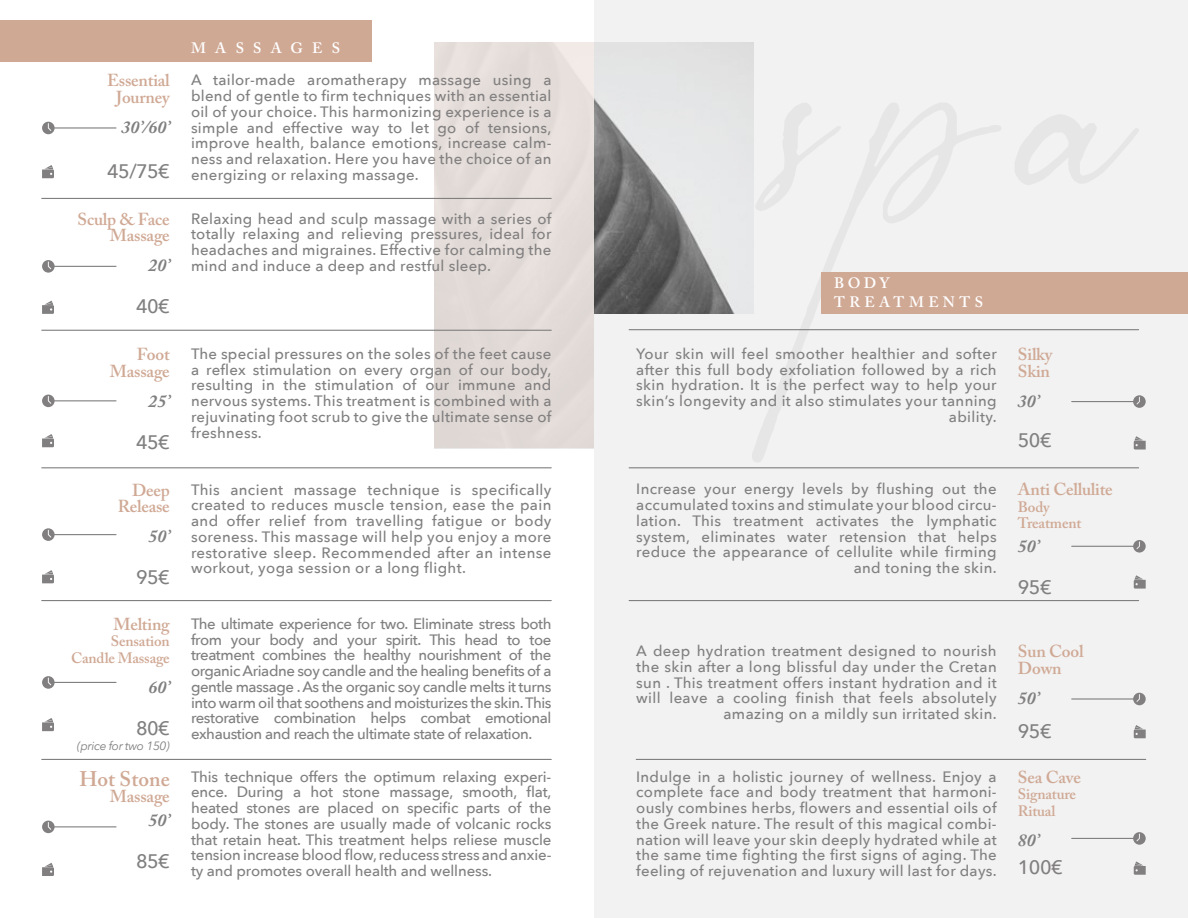
<style>
.page{position:relative;width:1188px;height:918px;background:#fff}
.page>*{position:absolute;margin:0;border:0;box-sizing:border-box;transform-origin:0 0}
.t1{font:600 21px "Adobe Caslon Pro";color:#d0a995}
.t2{font:500 19.5px "Avenir Next";letter-spacing:-.03em;color:#817f80}
.t3{font:italic 700 18px "Adobe Caslon Pro";color:#817f80}
.t4{font:600 17.25px/16.5px "Adobe Caslon Pro";letter-spacing:-.01em;color:#d0a995;text-align:right}
.t5{font:500 15px/15.8px "Avenir Next";letter-spacing:.025em;color:#817f80;text-align:justify}
.t6{font:600 15px/16.5px "Adobe Caslon Pro";letter-spacing:-.01em;color:#d0a995}
.t7{font:600 15px "Adobe Caslon Pro";letter-spacing:.295em;color:#fff}
.t8{font:600 15px "Adobe Caslon Pro";letter-spacing:.62em;color:#fff}
.t9{font:italic 12px "Avenir Next";letter-spacing:-.03em;color:#817f80}
</style>
<div class="page">
<div style="left:594px;top:0;width:594px;height:918px;background:#f2f2f2"></div>
<svg style="left:752px;top:102px;width:250px;height:360px"></svg>
<svg style="left:1015px;top:115px;width:124px;height:70px"></svg>
<div style="left:0;top:21px;width:371px;height:41px;background:#d0a995"></div>
<div style="left:435px;top:43px;width:159px;height:405px;background:#e2dbd7"></div>
<div style="left:822px;top:273px;width:366px;height:41px;background:#d0a995"></div>
<svg style="left:42px;top:122px;width:75px;height:12px"></svg>
<svg style="left:42px;top:260px;width:75px;height:13px"></svg>
<svg style="left:42px;top:395px;width:75px;height:12px"></svg>
<svg style="left:42px;top:676px;width:75px;height:13px"></svg>
<svg style="left:42px;top:821px;width:75px;height:12px"></svg>
<svg style="left:42px;top:301px;width:12px;height:13px"></svg>
<svg style="left:42px;top:434px;width:12px;height:13px"></svg>
<svg style="left:42px;top:165px;width:12px;height:13px"></svg>
<svg style="left:42px;top:718px;width:12px;height:13px"></svg>
<svg style="left:42px;top:528px;width:75px;height:13px"></svg>
<svg style="left:42px;top:570px;width:12px;height:13px"></svg>
<svg style="left:42px;top:863px;width:12px;height:13px"></svg>
<img style="left:594px;top:43px;width:159px;height:271px">
<svg style="left:1071px;top:540px;width:75px;height:13px"></svg>
<svg style="left:1134px;top:575px;width:12px;height:14px"></svg>
<svg style="left:1071px;top:395px;width:75px;height:13px"></svg>
<svg style="left:1134px;top:436px;width:12px;height:14px"></svg>
<svg style="left:1071px;top:693px;width:75px;height:12px"></svg>
<svg style="left:1134px;top:725px;width:12px;height:13px"></svg>
<svg style="left:1071px;top:832px;width:75px;height:13px"></svg>
<svg style="left:1134px;top:861px;width:12px;height:14px"></svg>
<svg style="left:41px;top:330px;width:511px;height:1px"></svg>
<svg style="left:41px;top:198px;width:511px;height:1px"></svg>
<svg style="left:41px;top:467px;width:511px;height:1px"></svg>
<svg style="left:41px;top:600px;width:511px;height:1px"></svg>
<svg style="left:628px;top:600px;width:511px;height:1px"></svg>
<svg style="left:628px;top:467px;width:511px;height:1px"></svg>
<svg style="left:628px;top:329px;width:511px;height:1px"></svg>
<svg style="left:41px;top:759px;width:511px;height:1px"></svg>
<svg style="left:636px;top:759px;width:510px;height:1px"></svg>
<p class="t4" style="left:107px;top:72px;width:64px;text-align:center">Essential<br>Journey</p>
<p class="t3" style="left:122px;top:116px;width:50px">30’/60’</p>
<h2 class="t2" style="left:107px;top:155px;width:64px">45/75€</h2>
<p class="t4" style="left:78px;top:211px;width:94px">Sculp &amp; Face<br>Massage</p>
<p class="t3" style="left:149px;top:255px;width:23px">20’</p>
<h2 class="t2" style="left:136px;top:290px;width:35px">40€</h2>
<p class="t4" style="left:110px;top:346px;width:61px">Foot<br>Massage</p>
<p class="t3" style="left:149px;top:390px;width:23px">25’</p>
<h2 class="t2" style="left:136px;top:425px;width:35px">45€</h2>
<p class="t4" style="left:118px;top:482px;width:54px">Deep<br>Release</p>
<p class="t3" style="left:149px;top:526px;width:23px">50’</p>
<h2 class="t2" style="left:136px;top:561px;width:35px">95€</h2>
<p class="t4" style="left:113px;top:616px;width:58px">Melting</p>
<p class="t6" style="left:71px;top:633px;width:100px;text-align:right">Sensation<br>Candle Massage</p>
<p class="t3" style="left:149px;top:676px;width:23px">60’</p>
<h2 class="t2" style="left:136px;top:712px;width:35px">80€</h2>
<p class="t9" style="left:77px;top:736px;width:94px">(price for two 150)</p>
<h1 class="t1" style="left:80px;top:766px;width:92px">Hot Stone</h1>
<p class="t4" style="left:110px;top:788px;width:61px">Massage</p>
<p class="t3" style="left:149px;top:809px;width:23px">50’</p>
<h2 class="t2" style="left:136px;top:845px;width:35px">85€</h2>
<p class="t8" style="left:191px;top:39px;width:151px">MASSAGES</p>
<p class="t5" style="left:191px;top:72px;width:362px">A tailor-made aromatherapy massage using a blend of gentle to firm techniques with an essential oil of your choice. This harmonizing experience is a simple and effective way to let go of tensions, improve health, balance emotions, increase calm&shy;ness and relaxation. Here you have the choice of an energizing or relaxing massage.</p>
<p class="t5" style="left:191px;top:210px;width:362px">Relaxing head and sculp massage with a series of totally relaxing and relieving pressures, ideal for headaches and migraines. Effective for calming the mind and induce a deep and restful sleep.</p>
<p class="t5" style="left:191px;top:345px;width:362px">The special pressures on the soles of the feet cause a reflex stimulation on every organ of our body, resulting in the stimulation of our immune and nervous systems. This treatment is combined with a rejuvinating foot scrub to give the ultimate sense of freshness.</p>
<p class="t5" style="left:191px;top:481px;width:362px">This ancient massage technique is specifically created to reduces muscle tension, ease the pain and offer relief from travelling fatigue or body soreness. This massage will help you enjoy a more restorative sleep. Recommended after an intense workout, yoga session or a long flight.</p>
<p class="t5" style="left:191px;top:615px;width:362px">The ultimate experience for two. Eliminate stress both from your body and your spirit. This head to toe treatment combines the healthy nourishment of the organic Ariadne soy candle and the healing benefits of a gentle massage . As the organic soy candle melts it turns into warm oil that soothens and moisturizes the skin. This restorative combination helps combat emotional exhaustion and reach the ultimate state of relaxation.</p>
<p class="t5" style="left:191px;top:768px;width:362px">This technique offers the optimum relaxing experi&shy;ence. During a hot stone massage, smooth, flat, heated stones are placed on specific parts of the body. The stones are usually made of volcanic rocks that retain heat. This treatment helps reliese muscle tension increase blood flow, reducess stress and anxie&shy;ty and promotes overall health and wellness.</p>
<p class="t7" style="left:834px;top:274px;width:57px">BODY</p>
<p class="t7" style="left:834px;top:293px;width:150px">TREATMENTS</p>
<p class="t5" style="left:636px;top:345px;width:362px;text-align:right">Your skin will feel smoother healthier and softer after this full body exfoliation followed by a rich skin hydration. It is the perfect way to help your skin’s longevity and it also stimulates your tanning ability.</p>
<p class="t5" style="left:636px;top:481px;width:362px;text-align:right">Increase your energy levels by flushing out the accumulated toxins and stimulate your blood circu&shy;lation. This treatment activates the lymphatic system, eliminates water retension that helps reduce the appearance of cellulite while firming and toning the skin.</p>
<p class="t5" style="left:636px;top:643px;width:362px;text-align:right">A deep hydration treatment designed to nourish the skin after a long blissful day under the Cretan sun . This treatment offers instant hydration and it will leave a cooling finish that feels absolutely amazing on a mildly sun irritated skin.</p>
<p class="t5" style="left:636px;top:768px;width:362px">Indulge in a holistic journey of wellness. Enjoy a complete face and body treatment that harmoni&shy;ously combines herbs, flowers and essential oils of the Greek nature. The result of this magical combi&shy;nation will leave your skin deeply hydrated while at the same time fighting the first signs of aging. The feeling of rejuvenation and luxury will last for days.</p>
<p class="t4" style="left:1018px;top:346px;width:36px;text-align:left">Silky<br>Skin</p>
<p class="t3" style="left:1018px;top:390px;width:23px">30’</p>
<h2 class="t2" style="left:1018px;top:424px;width:35px">50€</h2>
<p class="t4" style="left:1018px;top:481px;width:96px">Anti Cellulite</p>
<p class="t6" style="left:1018px;top:499px;width:65px">Body<br>Treatment</p>
<p class="t3" style="left:1018px;top:536px;width:23px">50’</p>
<h2 class="t2" style="left:1018px;top:571px;width:35px">95€</h2>
<p class="t4" style="left:1018px;top:643px;width:67px;text-align:left">Sun Cool<br>Down</p>
<p class="t3" style="left:1018px;top:687px;width:23px">50’</p>
<h2 class="t2" style="left:1018px;top:715px;width:35px">95€</h2>
<p class="t4" style="left:1018px;top:769px;width:64px">Sea Cave</p>
<p class="t6" style="left:1018px;top:786px;width:60px">Signature<br>Ritual</p>
<p class="t3" style="left:1018px;top:829px;width:23px">80’</p>
<h2 class="t2" style="left:1018px;top:851px;width:46px">100€</h2>
</div>
